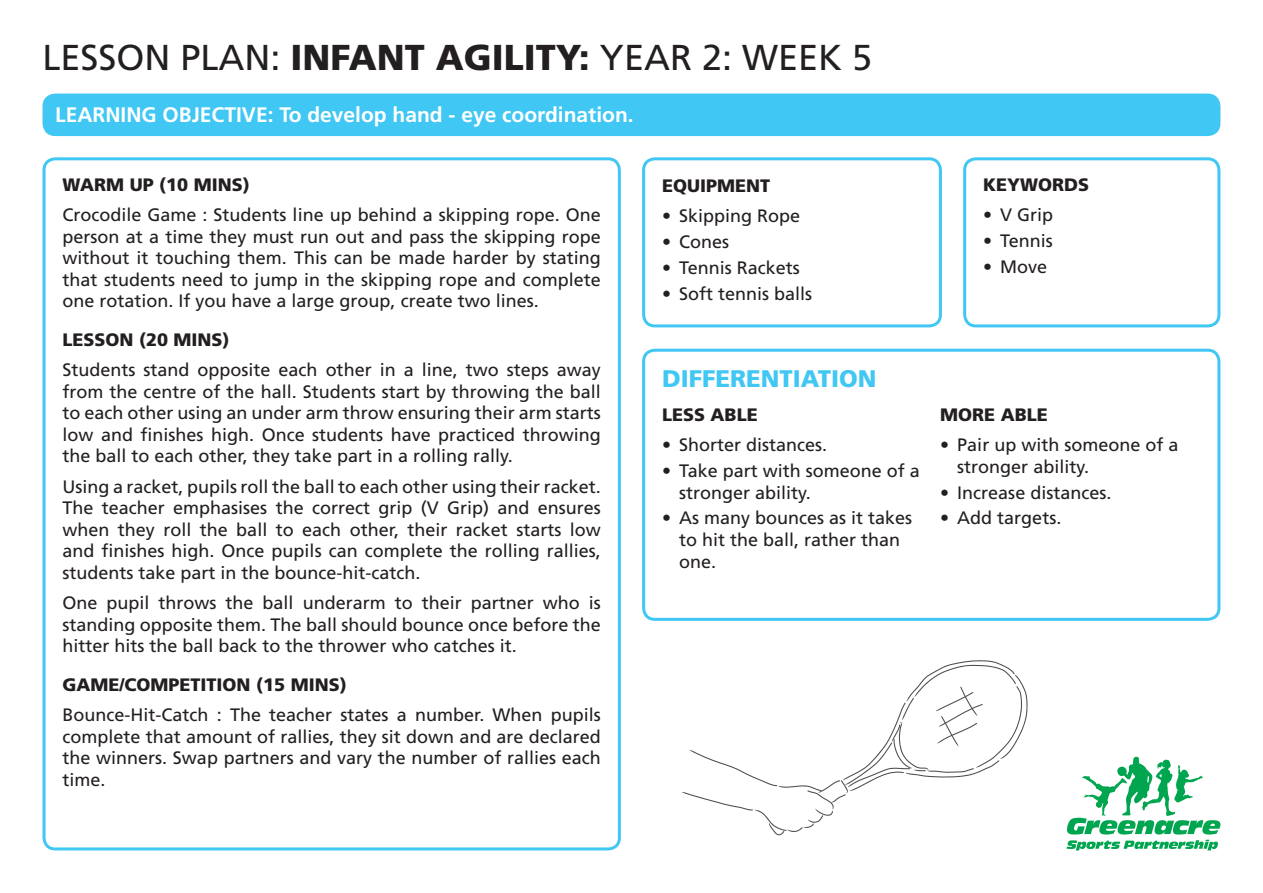
<style>
.page{position:relative;width:1263px;height:893px;background:#fff}
.page>*{position:absolute;margin:0;border:0;box-sizing:border-box;transform-origin:0 0}
.t1{font:36px "Frutiger CE";color:#231f20}
.lesson_heading_colou{font:900 24px "Frutiger CE";color:#40c7f4}
.lesson_objective{font:700 21px "Frutiger CE";color:#fff}
.lesson_text_Justifie{font:18px/21.6px "Frutiger CE";color:#231f20;text-align:justify}
.lesson_subhead{font:900 18px "Frutiger CE";color:#231f20}
.lesson_subhead_no_sp{font:900 18px "Frutiger CE";color:#231f20}
.s1{font-weight:900}
</style>
<div class="page">
<svg style="left:1066px;top:840px;width:152px;height:10px"></svg>
<svg style="left:1067px;top:757px;width:153px;height:77px"></svg>
<div style="left:43px;top:94px;width:1177px;height:42px;background:#40c7f4;border-radius:13px"></div>
<div style="left:43px;top:157px;width:578px;height:693px;border:3px solid #40c7f4;border-radius:11px"></div>
<div style="left:642px;top:157px;width:300px;height:170px;border:3px solid #40c7f4;border-radius:11px"></div>
<div style="left:963px;top:157px;width:257px;height:170px;border:3px solid #40c7f4;border-radius:11px"></div>
<div style="left:642px;top:349px;width:578px;height:272px;border:3px solid #40c7f4;border-radius:11px"></div>
<svg style="left:682px;top:660px;width:345px;height:175px"></svg>
<p class="t1" style="left:43px;top:37px;width:831px">LESSON PLAN: <span class="s1">INFANT AGILITY:</span> YEAR 2: WEEK 5</p>
<p class="lesson_objective" style="left:55px;top:102px;width:580px">LEARNING OBJECTIVE: To develop hand - eye coordination.</p>
<p class="lesson_subhead" style="left:63px;top:174px;width:189px">WARM UP (10 MINS)</p>
<p class="lesson_text_Justifie" style="left:63px;top:204px;width:540px">Crocodile Game : Students line up behind a skipping rope. One person at a time they must run out and pass the skipping rope without it touching them. This can be made harder by stating that students need to jump in the skipping rope and complete one rotation. If you have a large group, create two lines.</p>
<p class="lesson_subhead" style="left:63px;top:329px;width:169px">LESSON (20 MINS)</p>
<p class="lesson_text_Justifie" style="left:63px;top:359px;width:540px">Students stand opposite each other in a line, two steps away from the centre of the hall. Students start by throwing the ball to each other using an under arm throw ensuring their arm starts low and finishes high. Once students have practiced throwing the ball to each other, they take part in a rolling rally.</p>
<p class="lesson_text_Justifie" style="left:63px;top:475px;width:540px">Using a racket, pupils roll the ball to each other using their racket.<br>The teacher emphasises the correct grip (V Grip) and ensures when they roll the ball to each other, their racket starts low and finishes high. Once pupils can complete the rolling rallies, students take part in the bounce-hit-catch.</p>
<p class="lesson_text_Justifie" style="left:63px;top:592px;width:540px">One pupil throws the ball underarm to their partner who is standing opposite them. The ball should bounce once before the hitter hits the ball back to the thrower who catches it.</p>
<p class="lesson_subhead" style="left:63px;top:674px;width:286px">GAME/COMPETITION (15 MINS)</p>
<p class="lesson_text_Justifie" style="left:63px;top:704px;width:540px">Bounce-Hit-Catch : The teacher states a number. When pupils complete that amount of rallies, they sit down and are declared the winners. Swap partners and vary the number of rallies each time.</p>
<p class="lesson_subhead" style="left:662px;top:175px;width:110px">EQUIPMENT</p>
<p class="lesson_text_Justifie" style="left:662px;top:205px;width:140px">• Skipping Rope</p>
<p class="lesson_text_Justifie" style="left:662px;top:231px;width:69px">• Cones</p>
<p class="lesson_text_Justifie" style="left:662px;top:257px;width:139px">• Tennis Rackets</p>
<p class="lesson_text_Justifie" style="left:662px;top:283px;width:152px">• Soft tennis balls</p>
<p class="lesson_heading_colou" style="left:662px;top:364px;width:216px">DIFFERENTIATION</p>
<p class="lesson_subhead_no_sp" style="left:662px;top:404px;width:97px">LESS ABLE</p>
<p class="lesson_text_Justifie" style="left:662px;top:434px;width:167px">• Shorter distances.</p>
<p class="lesson_text_Justifie" style="left:679px;top:460px;width:242px;text-indent:-17px">• Take part with someone of a stronger ability.</p>
<p class="lesson_text_Justifie" style="left:679px;top:507px;width:235px;text-align:left;text-indent:-17px">• As many bounces as it takes to hit the ball, rather than one.</p>
<p class="lesson_subhead" style="left:983px;top:174px;width:108px">KEYWORDS</p>
<p class="lesson_text_Justifie" style="left:983px;top:204px;width:72px">• V Grip</p>
<p class="lesson_text_Justifie" style="left:983px;top:230px;width:71px">• Tennis</p>
<p class="lesson_text_Justifie" style="left:983px;top:255px;width:66px">• Move</p>
<p class="lesson_subhead_no_sp" style="left:940px;top:404px;width:109px">MORE ABLE</p>
<p class="lesson_text_Justifie" style="left:957px;top:434px;width:223px;text-indent:-17px">• Pair up with someone of a stronger ability.</p>
<p class="lesson_text_Justifie" style="left:940px;top:481px;width:173px">• Increase distances.</p>
<p class="lesson_text_Justifie" style="left:940px;top:507px;width:123px">• Add targets.</p>
</div>
